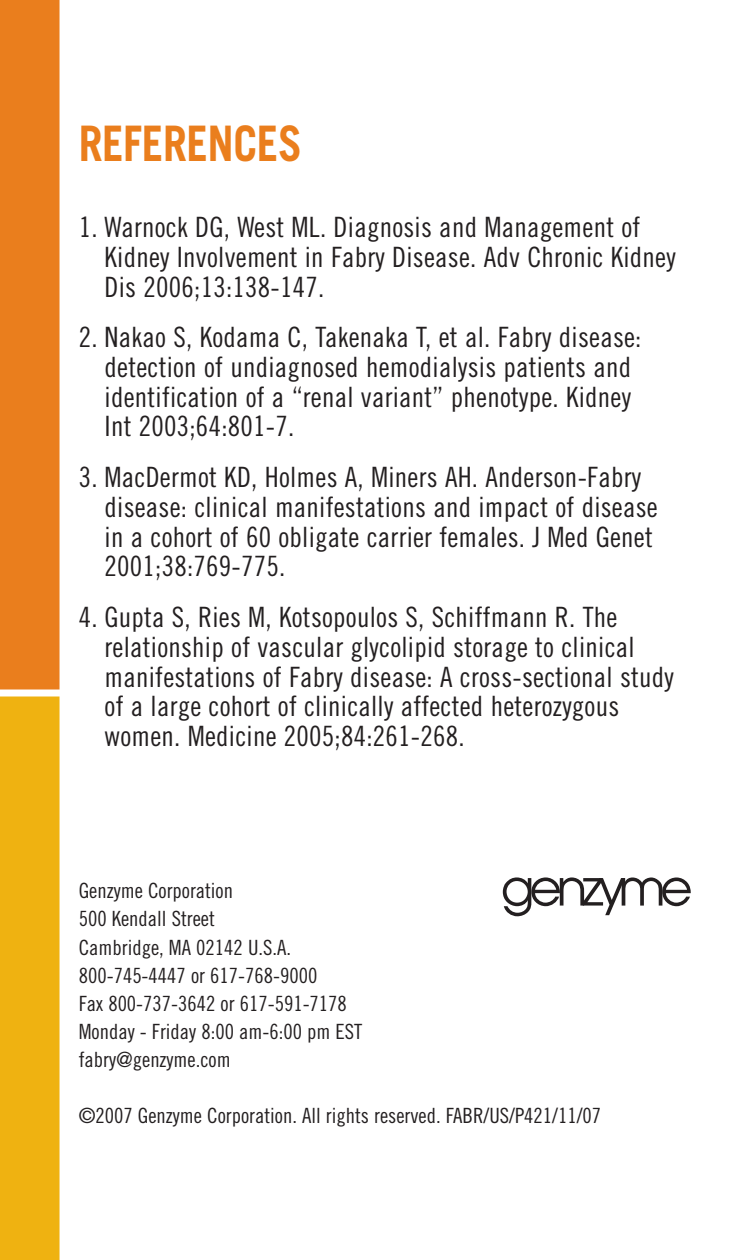
<style>
.page{position:relative;width:756px;height:1260px;background:#fff}
.page>*{position:absolute;margin:0;border:0;box-sizing:border-box;transform-origin:0 0}
.t1{font:700 49px "Trade Gothic";letter-spacing:-.01em;color:#ea7e1d;scale:.88 1}
.t2{font:28px/29.8px "Trade Gothic Cond Eighteen";letter-spacing:.01em;color:#231f20}
.t3{font:21px/28px "Trade Gothic Cond Eighteen";color:#231f20}
</style>
<div class="page">
<div style="left:0;top:0;width:61px;height:1260px;background:#efb211"></div>
<div style="left:0;top:0;width:60px;height:693px;background:#ea7e1d"></div>
<div style="left:0;top:690px;width:63px;height:6px;background:#fff"></div>
<svg style="left:503px;top:877px;width:188px;height:39px"></svg>
<div style="left:60px;top:0;width:7px;height:1260px;background:#fff"></div>
<h1 class="t1" style="left:79px;top:126px;width:255px">REFERENCES</h1>
<p class="t2" style="left:105px;top:214px;width:573px;text-indent:-26px">1. Warnock DG, West ML. Diagnosis and Management of<br>Kidney Involvement in Fabry Disease. Adv Chronic Kidney<br>Dis 2006;13:138-147.</p>
<p class="t2" style="left:105px;top:325px;width:538px;text-indent:-26px">2. Nakao S, Kodama C, Takenaka T, et al. Fabry disease: detection of undiagnosed hemodialysis patients and identification of a “renal variant” phenotype. Kidney Int 2003;64:801-7.</p>
<p class="t2" style="left:105px;top:464px;width:555px;text-indent:-26px">3. MacDermot KD, Holmes A, Miners AH. Anderson-Fabry disease: clinical manifestations and impact of disease in a cohort of 60 obligate carrier females. J Med Genet 2001;38:769-775.</p>
<p class="t2" style="left:105px;top:604px;width:571px;text-indent:-26px">4. Gupta S, Ries M, Kotsopoulos S, Schiffmann R. The relationship of vascular glycolipid storage to clinical manifestations of Fabry disease: A cross-sectional study of a large cohort of clinically affected heterozygous women. Medicine 2005;84:261-268.</p>
<p class="t3" style="left:79px;top:879px;width:285px">Genzyme Corporation<br>500 Kendall Street<br>Cambridge, MA 02142 U.S.A.<br>800-745-4447 or 617-768-9000<br>Fax 800-737-3642 or 617-591-7178<br>Monday - Friday 8:00 am-6:00 pm EST fabry@genzyme.com</p>
<p class="t3" style="left:79px;top:1103px;width:524px">©2007 Genzyme Corporation. All rights reserved. FABR/US/P421/11/07</p>
</div>
